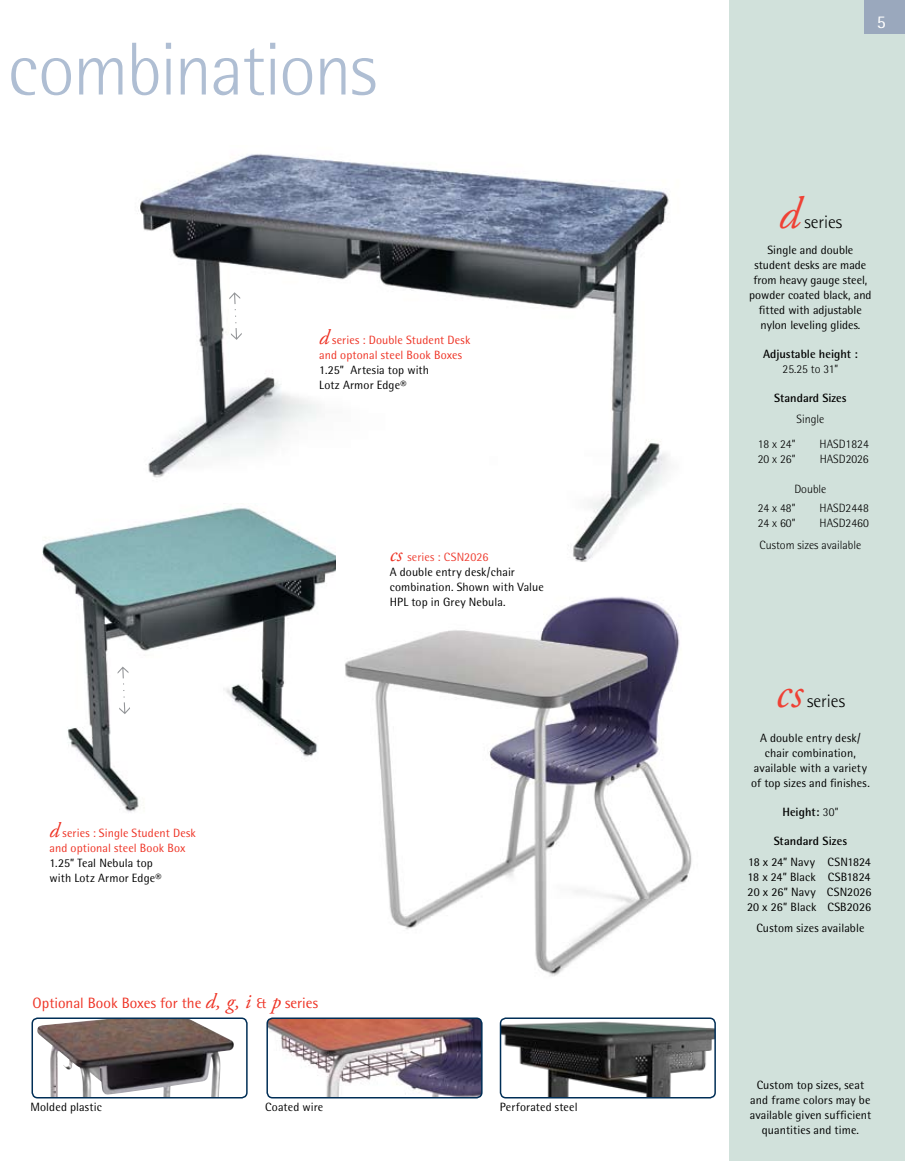
<style>
.page{position:relative;width:905px;height:1161px;background:#fff}
.page>*{position:absolute;margin:0;border:0;box-sizing:border-box;transform-origin:0 0}
.t1{font:300 75px "Rotis Semi Sans";letter-spacing:-.02em;color:#afbed3}
.t2{font:italic 45px "Adobe Garamond Pro";color:#ef4135}
.t3{font:300 18px "Rotis Semi Sans";color:#000}
.t4{font:18px "Rotis Semi Sans";color:#fff}
.t5{font:15px "Rotis Semi Sans";color:#ee3224}
.t6{font:12px/15px "Rotis Semi Sans";letter-spacing:.005em;color:#000}
.t7{font:300 12px/15px "Rotis Semi Sans";color:#000}
.t8{font:12px/15px "Rotis Semi Sans";letter-spacing:.01em;color:#ee3224}
.t9{font:700 12px "Rotis Semi Sans";color:#000}
.s1{font-family:"Adobe Garamond Pro";font-style:italic;font-size:21px}
.s2{font-family:"Adobe Garamond Pro";font-style:italic;font-size:21px;color:#ee3224}
.s3{color:#ef4135}
.s4{font-weight:300}
</style>
<div class="page">
<div style="left:729px;top:0;width:175px;height:1161px;background:#d1e1db"></div>
<div style="left:864px;top:0;width:40px;height:34px;background:#9aa8bd"></div>
<img style="left:500px;top:1018px;width:215px;height:78px">
<div style="left:500px;top:1018px;width:216px;height:81px;border:2px solid #002e56;border-radius:5px"></div>
<img style="left:37px;top:1021px;width:197px;height:75px">
<div style="left:32px;top:1018px;width:215px;height:81px;border:2px solid #002e56;border-radius:5px"></div>
<img style="left:267px;top:1018px;width:215px;height:80px">
<div style="left:266px;top:1018px;width:216px;height:81px;border:2px solid #002e56;border-radius:5px"></div>
<img style="left:43px;top:528px;width:293px;height:284px">
<svg style="left:118px;top:667px;width:10px;height:24px"></svg>
<svg style="left:119px;top:697px;width:11px;height:17px"></svg>
<img style="left:128px;top:154px;width:541px;height:417px">
<svg style="left:229px;top:292px;width:11px;height:18px"></svg>
<svg style="left:231px;top:316px;width:11px;height:24px"></svg>
<img style="left:340px;top:562px;width:352px;height:414px">
<h1 class="t1" style="left:8px;top:26px;width:370px">combinations</h1>
<p class="t8" style="left:319px;top:333px;width:153px"><span class="s1">d</span> series : Double Student Desk and optonal steel Book Boxes</p>
<p class="t6" style="left:319px;top:363px;width:111px">1.25” Artesia top with<br>Lotz Armor Edge®</p>
<p class="t6" style="left:389px;top:550px;width:156px"><span class="s2">cs</span> <span class="s3">series : CSN2026<br></span>A double entry desk/chair combination. Shown with Value<br>HPL top in Grey Nebula.</p>
<p class="t8" style="left:50px;top:826px;width:148px"><span class="s1">d</span> series : Single Student Desk and optional steel Book Box</p>
<p class="t6" style="left:50px;top:856px;width:114px">1.25” Teal Nebula top with Lotz Armor Edge®</p>
<p class="t5" style="left:33px;top:994px;width:287px">Optional Book Boxes for the <span class="s1">d, g, i</span> &amp; <span class="s1">p</span> series</p>
<p class="t6" style="left:30px;top:1099px;width:73px">Molded plastic</p>
<p class="t6" style="left:265px;top:1099px;width:60px">Coated wire</p>
<p class="t6" style="left:500px;top:1099px;width:79px">Perforated steel</p>
<h3 class="t4" style="left:876px;top:11px;width:11px">5</h3>
<h2 class="t2" style="left:778px;top:187px;width:23px">d</h2>
<h3 class="t3" style="left:804px;top:212px;width:39px">series</h3>
<p class="t6" style="left:749px;top:243px;width:124px;text-align:center">Single and double student desks are made from heavy gauge steel, powder coated black, and fitted with adjustable nylon leveling glides.</p>
<p class="t9" style="left:763px;top:347px;width:96px">Adjustable height :</p>
<p class="t7" style="left:782px;top:361px;width:57px">25.25 to 31”</p>
<p class="t9" style="left:774px;top:390px;width:74px">Standard Sizes</p>
<p class="t7" style="left:796px;top:411px;width:29px">Single</p>
<p class="t7" style="left:757px;top:436px;width:39px">18 x 24”<br>20 x 26”</p>
<p class="t7" style="left:819px;top:436px;width:51px">HASD1824<br>HASD2026</p>
<p class="t7" style="left:757px;top:480px;width:70px;line-height:19.2px;text-indent:37px">Double<br>24 x 48”</p>
<p class="t7" style="left:757px;top:516px;width:39px">24 x 60”</p>
<p class="t7" style="left:819px;top:501px;width:51px">HASD2448<br>HASD2460</p>
<p class="t7" style="left:759px;top:537px;width:103px">Custom sizes available</p>
<h2 class="t2" style="left:775px;top:666px;width:29px">cs</h2>
<h3 class="t3" style="left:807px;top:691px;width:39px">series</h3>
<p class="t6" style="left:751px;top:731px;width:120px;text-align:center">A double entry desk/ chair combination, available with a variety of top sizes and finishes.</p>
<p class="t9" style="left:782px;top:804px;width:58px">Height: <span class="s4">30”</span></p>
<p class="t9" style="left:773px;top:833px;width:75px">Standard Sizes</p>
<p class="t6" style="left:747px;top:854px;width:71px;text-align:justify">18 x 24” Navy 18 x 24” Black 20 x 26” Navy 20 x 26” Black</p>
<p class="t6" style="left:826px;top:854px;width:46px;text-align:justify">CSN1824<br>CSB1824<br>CSN2026<br>CSB2026</p>
<p class="t6" style="left:756px;top:920px;width:110px">Custom sizes available</p>
<p class="t6" style="left:749px;top:1077px;width:123px;text-align:center">Custom top sizes, seat and frame colors may be available given sufficient quantities and time.</p>
</div>
